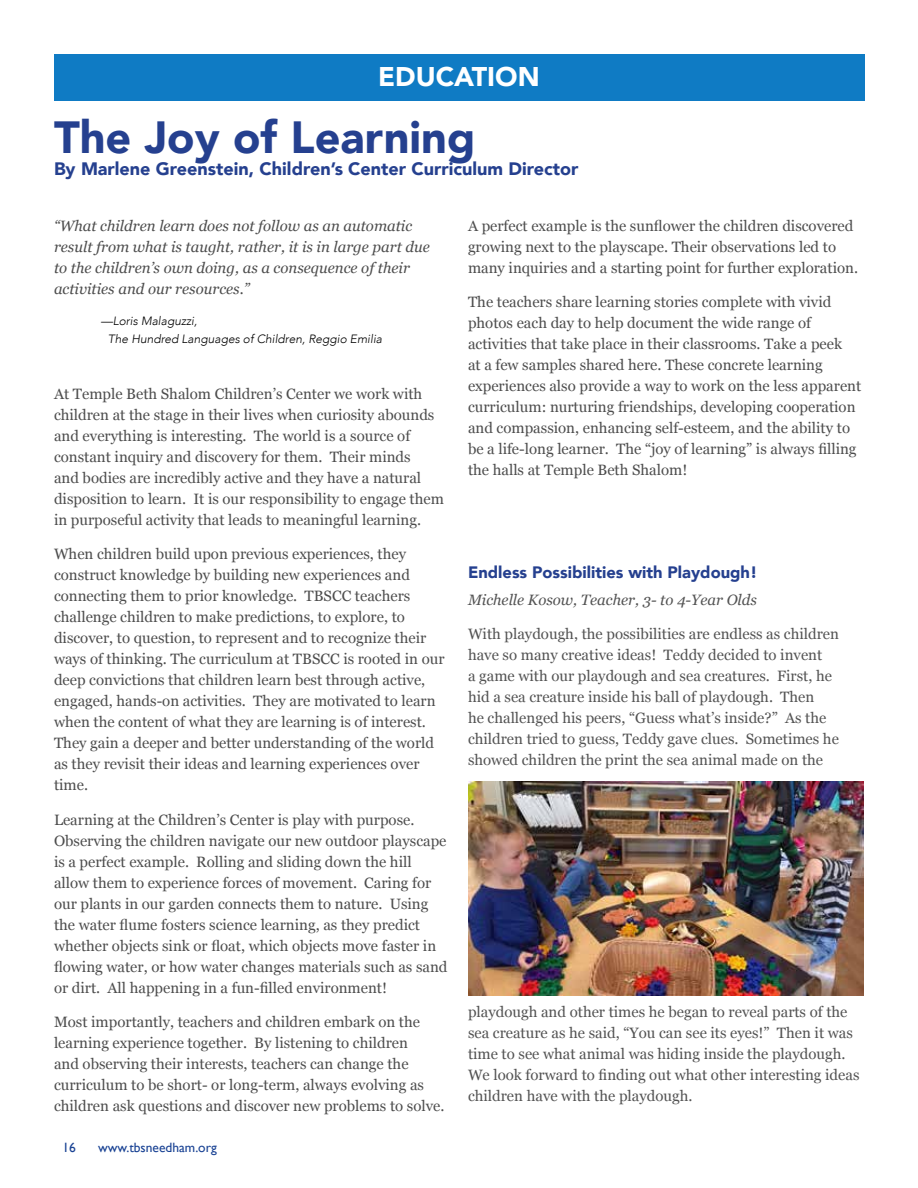
<style>
.page{position:relative;width:918px;height:1188px;background:#fff}
.page>*{position:absolute;margin:0;border:0;box-sizing:border-box;transform-origin:0 0}
.t1{font:900 45px "Avenir";color:#25408f}
.t2{font:900 27px "Avenir";color:#fff}
.t3{font:900 18px "Avenir";color:#25408f}
.t4{font:900 16.5px "Avenir";color:#25408f}
.t5{font:15px/21px "Georgia";color:#4d4d4d}
.t6{font:15px/21px "Georgia";color:#535353}
.t7{font:italic 15px/21px "Georgia";color:#4d4d4d}
.t8{font:italic 15px "Georgia";color:#535353}
.t9{font:13.5px "Gill Sans";color:#1a4394}
.t10{font:italic 300 12px/18px "Avenir";color:#000}
</style>
<div class="page">
<div style="left:54px;top:54px;width:810px;height:47px;background:#0f7bc4"></div>
<img style="left:468px;top:781px;width:396px;height:215px">
<h2 class="t2" style="left:378px;top:53px;width:163px">EDUCATION</h2>
<h1 class="t1" style="left:54px;top:99px;width:423px">The Joy of Learning</h1>
<p class="t3" style="left:54px;top:153px;width:526px">By Marlene Greenstein, Children’s Center Curriculum Director</p>
<p class="t7" style="left:54px;top:215px;width:377px">“What children learn does not follow as an automatic result from what is taught, rather, it is in large part due to the children’s own doing, as a consequence of their activities and our resources.”</p>
<p class="t10" style="left:108px;top:312px;width:276px;text-indent:-7px">—Loris Malaguzzi,<br>The Hundred Languages of Children, Reggio Emilia</p>
<p class="t5" style="left:54px;top:383px;width:391px">At Temple Beth Shalom Children’s Center we work with children at the stage in their lives when curiosity abounds and everything is interesting. The world is a source of constant inquiry and discovery for them. Their minds<br>and bodies are incredibly active and they have a natural disposition to learn. It is our responsibility to engage them in purposeful activity that leads to meaningful learning.</p>
<p class="t5" style="left:54px;top:543px;width:392px">When children build upon previous experiences, they construct knowledge by building new experiences and connecting them to prior knowledge. TBSCC teachers challenge children to make predictions, to explore, to discover, to question, to represent and to recognize their ways of thinking. The curriculum at TBSCC is rooted in our deep convictions that children learn best through active, engaged, hands-on activities. They are motivated to learn when the content of what they are learning is of interest.<br>They gain a deeper and better understanding of the world as they revisit their ideas and learning experiences over time.</p>
<p class="t5" style="left:54px;top:809px;width:395px">Learning at the Children’s Center is play with purpose.<br>Observing the children navigate our new outdoor playscape is a perfect example. Rolling and sliding down the hill allow them to experience forces of movement. Caring for our plants in our garden connects them to nature. Using the water flume fosters science learning, as they predict whether objects sink or float, which objects move faster in flowing water, or how water changes materials such as sand or dirt. All happening in a fun-filled environment!</p>
<p class="t5" style="left:54px;top:1011px;width:392px">Most importantly, teachers and children embark on the learning experience together. By listening to children<br>and observing their interests, teachers can change the curriculum to be short- or long-term, always evolving as children ask questions and discover new problems to solve.</p>
<p class="t9" style="left:63px;top:1140px;width:15px">16</p>
<p class="t9" style="left:98px;top:1140px;width:120px">www.tbsneedham.org</p>
<p class="t5" style="left:468px;top:215px;width:392px">A perfect example is the sunflower the children discovered growing next to the playscape. Their observations led to many inquiries and a starting point for further exploration.</p>
<p class="t5" style="left:468px;top:291px;width:395px">The teachers share learning stories complete with vivid photos each day to help document the wide range of activities that take place in their classrooms. Take a peek<br>at a few samples shared here. These concrete learning experiences also provide a way to work on the less apparent curriculum: nurturing friendships, developing cooperation and compassion, enhancing self-esteem, and the ability to be a life-long learner. The “joy of learning” is always filling the halls at Temple Beth Shalom!</p>
<p class="t4" style="left:468px;top:558px;width:291px">Endless Possibilities with Playdough!</p>
<p class="t8" style="left:468px;top:589px;width:291px">Michelle Kosow, Teacher, 3- to 4-Year Olds</p>
<p class="t6" style="left:468px;top:623px;width:373px">With playdough, the possibilities are endless as children have so many creative ideas! Teddy decided to invent<br>a game with our playdough and sea creatures. First, he hid a sea creature inside his ball of playdough. Then<br>he challenged his peers, “Guess what’s inside?” As the children tried to guess, Teddy gave clues. Sometimes he showed children the print the sea animal made on the</p>
<p class="t6" style="left:468px;top:1001px;width:393px">playdough and other times he began to reveal parts of the sea creature as he said, “You can see its eyes!” Then it was time to see what animal was hiding inside the playdough.<br>We look forward to finding out what other interesting ideas children have with the playdough.</p>
</div>
